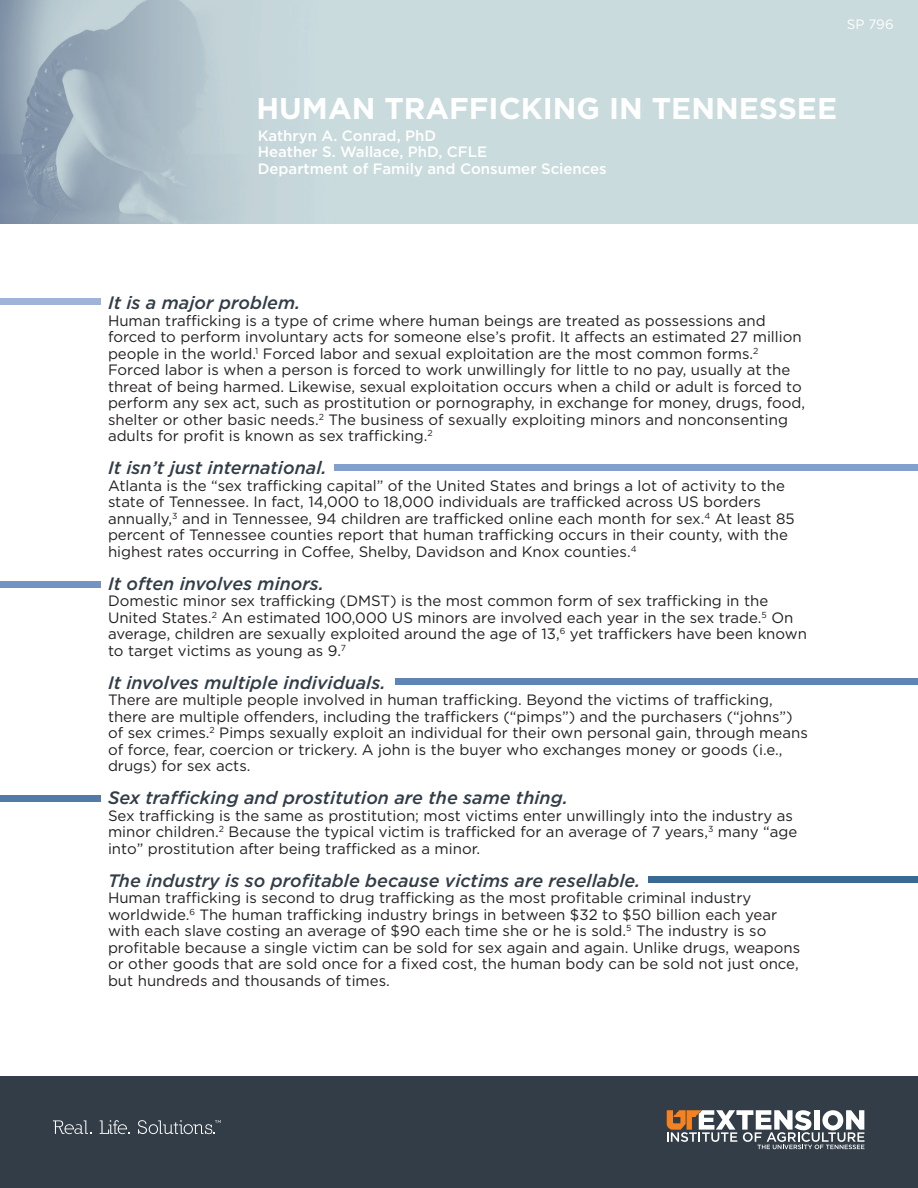
<style>
.page{position:relative;width:918px;height:1188px;background:#fff}
.page>*{position:absolute;margin:0;border:0;box-sizing:border-box;transform-origin:0 0}
.Paragraph_Style_1{font:700 30px "Gotham";color:#fff}
.Paragraph_Style_1-2{font:italic 500 18px "Gotham";color:#323d47}
.Paragraph_Style_1-3{font:15px/16.5px "Gotham";color:#231f20}
.Paragraph_Style_1-4{font:500 15px "Gotham";color:#fff}
.Paragraph_Style_1-5{font:13.5px "Gotham";color:#fff}
</style>
<div class="page">
<svg style="left:0;top:0;width:918px;height:224px;background:#bcced3"></svg>
<div style="left:0;top:298px;width:101px;height:7px;background:#9fb2d8"></div>
<div style="left:335px;top:464px;width:583px;height:7px;background:#839fcb"></div>
<div style="left:0;top:581px;width:101px;height:7px;background:#7293c4"></div>
<div style="left:395px;top:678px;width:523px;height:7px;background:#6085b4"></div>
<div style="left:0;top:795px;width:101px;height:7px;background:#537ba7"></div>
<div style="left:648px;top:876px;width:270px;height:7px;background:#396a94"></div>
<div style="left:0;top:1077px;width:918px;height:111px;background:#323d47"></div>
<svg style="left:53px;top:1120px;width:38px;height:14px"></svg>
<svg style="left:100px;top:1120px;width:30px;height:14px"></svg>
<svg style="left:667px;top:1110px;width:197px;height:39px"></svg>
<svg style="left:138px;top:1120px;width:83px;height:14px"></svg>
<p class="Paragraph_Style_1-5" style="left:847px;top:15px;width:49px">SP 796</p>
<p class="Paragraph_Style_1" style="left:256px;top:89px;width:582px">HUMAN TRAFFICKING IN TENNESSEE</p>
<p class="Paragraph_Style_1-4" style="left:258px;top:126px;width:180px">Kathryn A. Conrad, PhD</p>
<p class="Paragraph_Style_1-4" style="left:258px;top:142px;width:231px">Heather S. Wallace, PhD, CFLE</p>
<p class="Paragraph_Style_1-4" style="left:258px;top:159px;width:351px">Department of Family and Consumer Sciences</p>
<p class="Paragraph_Style_1-2" style="left:108px;top:291px;width:194px">It is a major problem.</p>
<p class="Paragraph_Style_1-3" style="left:108px;top:312px;width:699px">Human trafficking is a type of crime where human beings are treated as possessions and forced to perform involuntary acts for someone else’s profit. It affects an estimated 27 million people in the world.<sup>1</sup> Forced labor and sexual exploitation are the most common forms.<sup>2<br></sup>Forced labor is when a person is forced to work unwillingly for little to no pay, usually at the threat of being harmed. Likewise, sexual exploitation occurs when a child or adult is forced to perform any sex act, such as prostitution or pornography, in exchange for money, drugs, food, shelter or other basic needs.<sup>2</sup> The business of sexually exploiting minors and nonconsenting adults for profit is known as sex trafficking.<sup>2</sup></p>
<p class="Paragraph_Style_1-2" style="left:108px;top:456px;width:220px">It isn’t just international.</p>
<p class="Paragraph_Style_1-3" style="left:108px;top:477px;width:688px">Atlanta is the “sex trafficking capital” of the United States and brings a lot of activity to the state of Tennessee. In fact, 14,000 to 18,000 individuals are trafficked across US borders annually,<sup>3</sup> and in Tennessee, 94 children are trafficked online each month for sex.<sup>4</sup> At least 85 percent of Tennessee counties report that human trafficking occurs in their county, with the highest rates occurring in Coffee, Shelby, Davidson and Knox counties.<sup>4</sup></p>
<p class="Paragraph_Style_1-2" style="left:108px;top:571px;width:218px">It often involves minors.</p>
<p class="Paragraph_Style_1-3" style="left:108px;top:592px;width:700px">Domestic minor sex trafficking (DMST) is the most common form of sex trafficking in the United States.<sup>2</sup> An estimated 100,000 US minors are involved each year in the sex trade.<sup>5</sup> On average, children are sexually exploited around the age of 13,<sup>6</sup> yet traffickers have been known to target victims as young as 9.<sup>7</sup></p>
<p class="Paragraph_Style_1-2" style="left:108px;top:670px;width:279px">It involves multiple individuals.</p>
<p class="Paragraph_Style_1-3" style="left:108px;top:691px;width:701px">There are multiple people involved in human trafficking. Beyond the victims of trafficking, there are multiple offenders, including the traffickers (“pimps”) and the purchasers (“johns”) of sex crimes.<sup>2</sup> Pimps sexually exploit an individual for their own personal gain, through means of force, fear, coercion or trickery. A john is the buyer who exchanges money or goods (i.e., drugs) for sex acts.</p>
<p class="Paragraph_Style_1-2" style="left:108px;top:786px;width:461px">Sex trafficking and prostitution are the same thing.</p>
<p class="Paragraph_Style_1-3" style="left:108px;top:807px;width:691px">Sex trafficking is the same as prostitution; most victims enter unwillingly into the industry as minor children.<sup>2</sup> Because the typical victim is trafficked for an average of 7 years,<sup>3</sup> many “age into” prostitution after being trafficked as a minor.</p>
<p class="Paragraph_Style_1-2" style="left:108px;top:868px;width:534px">The industry is so profitable because victims are resellable.</p>
<p class="Paragraph_Style_1-3" style="left:108px;top:889px;width:694px">Human trafficking is second to drug trafficking as the most profitable criminal industry worldwide.<sup>6</sup> The human trafficking industry brings in between $32 to $50 billion each year with each slave costing an average of $90 each time she or he is sold.<sup>5</sup> The industry is so profitable because a single victim can be sold for sex again and again. Unlike drugs, weapons or other goods that are sold once for a fixed cost, the human body can be sold not just once, but hundreds and thousands of times.</p>
</div>
